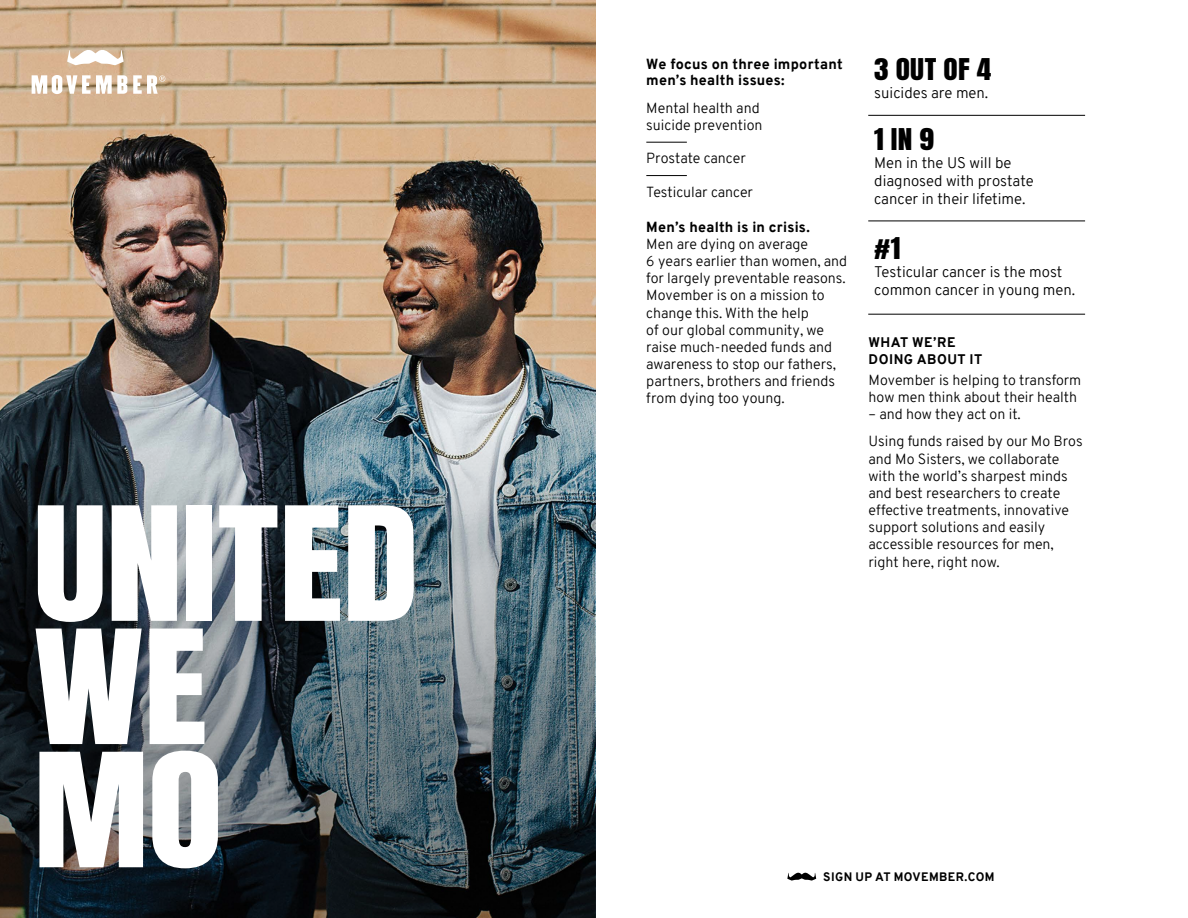
<style>
.page{position:relative;width:1188px;height:918px;background:#fff}
.page>*{position:absolute;margin:0;border:0;box-sizing:border-box;transform-origin:0 0}
.t1{font:134.55px/123.1px "Anton";letter-spacing:-.005em;color:#fff;scale:1.15 1}
.t2{font:25.5px "Anton";letter-spacing:.01em;color:#000;scale:1.15 1}
.t3{font:300 15px/18px "Overpass";color:#000}
.t4{font:300 14.25px/17.1px "Overpass";color:#000}
.t5{font:800 14.25px/16.5px "Overpass";letter-spacing:.02em;color:#000}
.t6{font:800 13.65px/16.4px "Overpass";letter-spacing:.03em;color:#000}
.t7{font:800 12px "Overpass";letter-spacing:.03em;color:#000}
</style>
<div class="page">
<img style="left:0;top:0;width:595px;height:344px">
<img style="left:0;top:344px;width:595px;height:574px">
<svg style="left:67px;top:50px;width:57px;height:15px"></svg>
<svg style="left:133px;top:75px;width:32px;height:19px"></svg>
<svg style="left:32px;top:75px;width:95px;height:19px"></svg>
<hr style="left:646px;top:142px;width:41px;height:1px;background:#000">
<hr style="left:646px;top:175px;width:41px;height:1px;background:#000">
<svg style="left:787px;top:873px;width:29px;height:8px"></svg>
<hr style="left:868px;top:314px;width:217px;height:1px;background:#000">
<hr style="left:868px;top:115px;width:217px;height:1px;background:#000">
<hr style="left:868px;top:221px;width:217px;height:1px;background:#000">
<h1 class="t1" style="left:34px;top:513px;width:336px">UNITED<br>WE<br>MO</h1>
<p class="t5" style="left:646px;top:56px;width:198px">We focus on three important men’s health issues:</p>
<p class="t4" style="left:646px;top:99px;width:118px">Mental health and suicide prevention</p>
<p class="t4" style="left:646px;top:150px;width:101px">Prostate cancer</p>
<p class="t4" style="left:646px;top:183px;width:108px">Testicular cancer</p>
<p class="t5" style="left:646px;top:219px;width:165px">Men’s health is in crisis.</p>
<p class="t4" style="left:646px;top:236px;width:203px">Men are dying on average<br>6 years earlier than women, and for largely preventable reasons.<br>Movember is on a mission to change this. With the help<br>of our global community, we raise much-needed funds and awareness to stop our fathers, partners, brothers and friends from dying too young.</p>
<h2 class="t2" style="left:874px;top:56px;width:103px">3 OUT OF 4</h2>
<p class="t3" style="left:874px;top:84px;width:116px">suicides are men.</p>
<h2 class="t2" style="left:874px;top:127px;width:54px">1 IN 9</h2>
<p class="t3" style="left:874px;top:154px;width:161px">Men in the US will be diagnosed with prostate cancer in their lifetime.</p>
<h2 class="t2" style="left:874px;top:235px;width:24px">#1</h2>
<p class="t3" style="left:874px;top:263px;width:203px">Testicular cancer is the most common cancer in young men.</p>
<p class="t6" style="left:869px;top:334px;width:115px">WHAT WE’RE<br>DOING ABOUT IT</p>
<p class="t4" style="left:869px;top:371px;width:214px">Movember is helping to transform how men think about their health</p>
<p class="t4" style="left:869px;top:401px;width:216px;line-height:27.3px">– and how they act on it.<br>Using funds raised by our Mo Bros</p>
<p class="t4" style="left:869px;top:450px;width:202px">and Mo Sisters, we collaborate with the world’s sharpest minds and best researchers to create effective treatments, innovative support solutions and easily accessible resources for men, right here, right now.</p>
<p class="t7" style="left:823px;top:868px;width:173px">SIGN UP AT MOVEMBER.COM</p>
</div>
